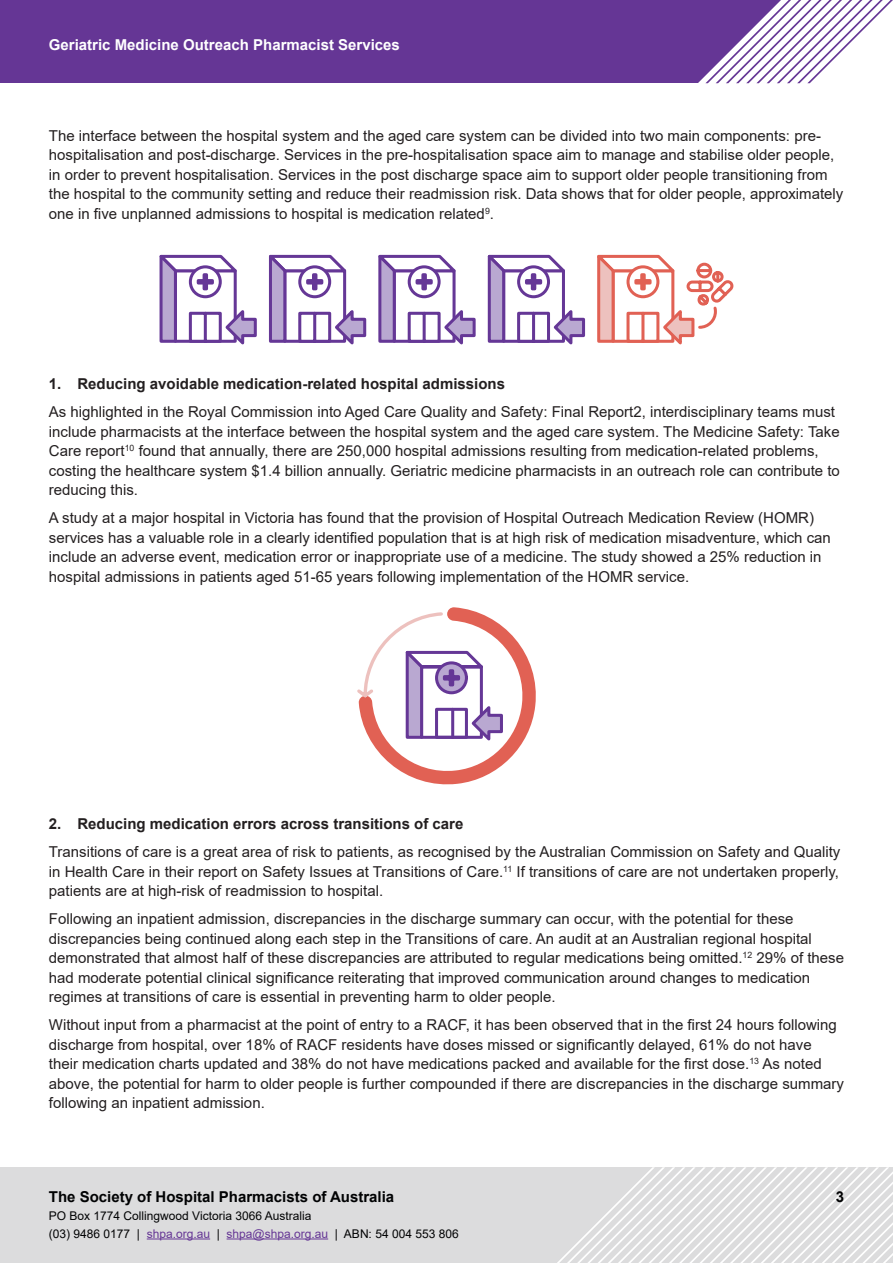
<style>
.page{position:relative;width:893px;height:1263px;background:#fff}
.page>*{position:absolute;margin:0;border:0;box-sizing:border-box;transform-origin:0 0}
.t1{font:15px/19.5px "Arial";color:#231f20}
.Heading_2{font:700 15px "Arial";color:#231f20}
.t2{font:700 15px "Arial";color:#010203}
.t3{font:700 15px "Arial";color:#fff}
.t4{font:12px/18px "Arial";color:#010203}
.s1{color:#653695}
</style>
<div class="page">
<div style="left:0;top:0;width:893px;height:83px;background:#653695"></div>
<div style="left:0;top:1167px;width:893px;height:96px;background:#dcdcdd"></div>
<svg style="left:698px;top:0;width:195px;height:84px"></svg>
<svg style="left:557px;top:1167px;width:336px;height:96px"></svg>
<hr style="left:147px;top:1238px;width:63px;height:1px;background:#653695">
<hr style="left:227px;top:1238px;width:101px;height:1px;background:#653695">
<svg style="left:159px;top:254px;width:575px;height:91px"></svg>
<svg style="left:357px;top:607px;width:179px;height:178px"></svg>
<p class="t3" style="left:49px;top:35px;width:352px">Geriatric Medicine Outreach Pharmacist Services</p>
<p class="t1" style="left:49px;top:125px;width:796px">The interface between the hospital system and the aged care system can be divided into two main components: pre&shy;hospitalisation and post-discharge. Services in the pre-hospitalisation space aim to manage and stabilise older people, in order to prevent hospitalisation. Services in the post discharge space aim to support older people transitioning from the hospital to the community setting and reduce their readmission risk. Data shows that for older people, approximately one in five unplanned admissions to hospital is medication related<sup>9</sup>.</p>
<p class="Heading_2" style="left:49px;top:374px;width:458px">1. Reducing avoidable medication-related hospital admissions</p>
<p class="t1" style="left:49px;top:402px;width:792px">As highlighted in the Royal Commission into Aged Care Quality and Safety: Final Report2, interdisciplinary teams must include pharmacists at the interface between the hospital system and the aged care system. The Medicine Safety: Take Care report<sup>10</sup> found that annually, there are 250,000 hospital admissions resulting from medication-related problems, costing the healthcare system $1.4 billion annually. Geriatric medicine pharmacists in an outreach role can contribute to reducing this.</p>
<p class="t1" style="left:49px;top:508px;width:783px">A study at a major hospital in Victoria has found that the provision of Hospital Outreach Medication Review (HOMR) services has a valuable role in a clearly identified population that is at high risk of medication misadventure, which can include an adverse event, medication error or inappropriate use of a medicine. The study showed a 25% reduction in hospital admissions in patients aged 51-65 years following implementation of the HOMR service.</p>
<p class="Heading_2" style="left:49px;top:813px;width:416px">2. Reducing medication errors across transitions of care</p>
<p class="t1" style="left:49px;top:842px;width:793px;text-align:justify">Transitions of care is a great area of risk to patients, as recognised by the Australian Commission on Safety and Quality in Health Care in their report on Safety Issues at Transitions of Care.<sup>11</sup> If transitions of care are not undertaken properly, patients are at high-risk of readmission to hospital.</p>
<p class="t1" style="left:49px;top:909px;width:797px">Following an inpatient admission, discrepancies in the discharge summary can occur, with the potential for these discrepancies being continued along each step in the Transitions of care. An audit at an Australian regional hospital demonstrated that almost half of these discrepancies are attributed to regular medications being omitted.<sup>12</sup> 29% of these had moderate potential clinical significance reiterating that improved communication around changes to medication regimes at transitions of care is essential in preventing harm to older people.</p>
<p class="t1" style="left:49px;top:1015px;width:797px">Without input from a pharmacist at the point of entry to a RACF, it has been observed that in the first 24 hours following discharge from hospital, over 18% of RACF residents have doses missed or significantly delayed, 61% do not have their medication charts updated and 38% do not have medications packed and available for the first dose.<sup>13</sup> As noted above, the potential for harm to older people is further compounded if there are discrepancies in the discharge summary following an inpatient admission.</p>
<p class="t2" style="left:49px;top:1186px;width:347px">The Society of Hospital Pharmacists of Australia</p>
<p class="t2" style="left:836px;top:1186px;width:10px">3</p>
<p class="t4" style="left:49px;top:1206px;width:411px">PO Box 1774 Collingwood Victoria 3066 Australia<br>(03) 9486 0177 | <span class="s1">shpa.org.au</span> | <span class="s1">shpa@shpa.org.au</span> | ABN: 54 004 553 806</p>
</div>
